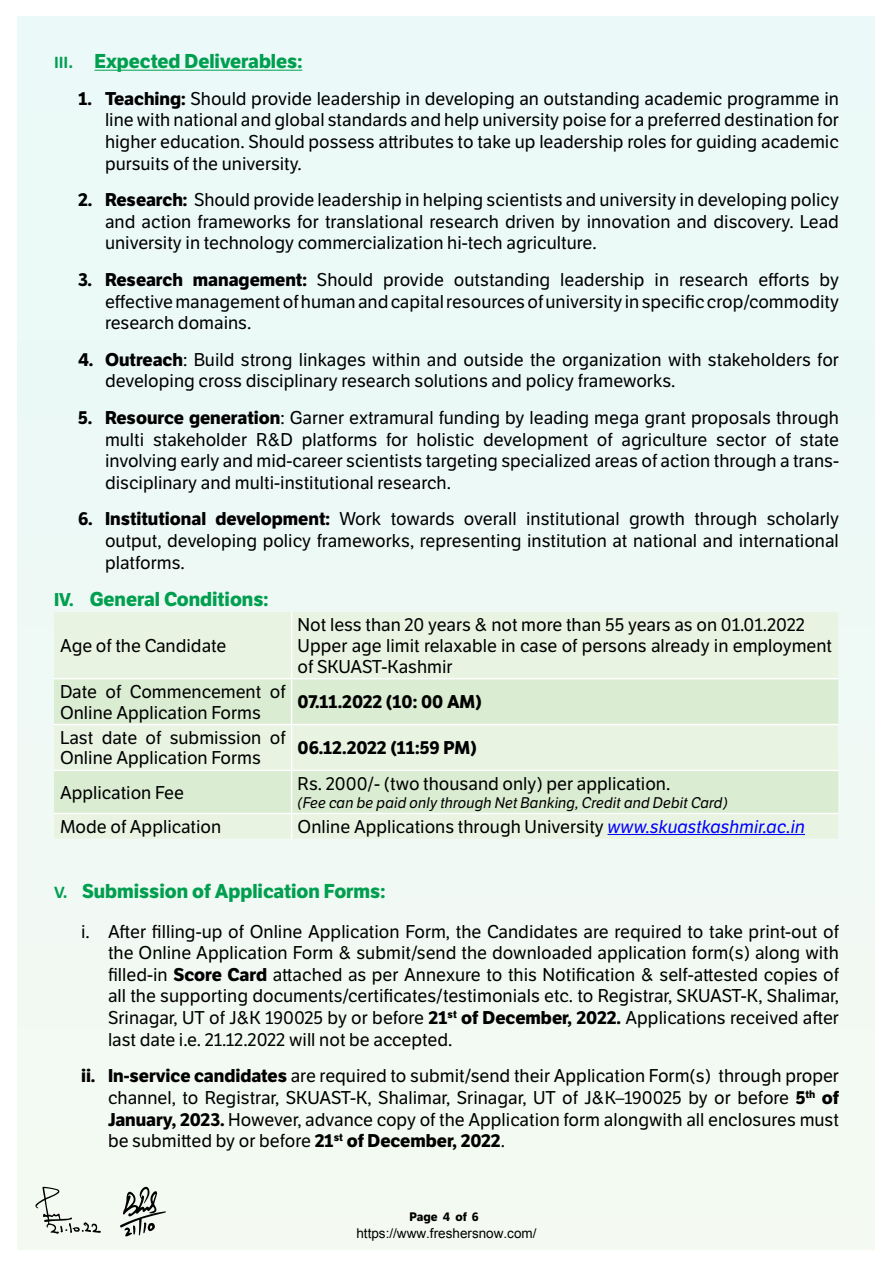
<style>
.page{position:relative;width:893px;height:1263px;background:#fff}
.page>*{position:absolute;margin:0;border:0;box-sizing:border-box;transform-origin:0 0}
.t1{font:700 19.5px "LFT Etica";color:#009f4f}
.t2{font:18px/21.6px "LFT Etica";color:#000;text-align:justify}
.t3{font:700 18px "LFT Etica";letter-spacing:-.01em;color:#000}
.t4{font:italic 15px "LFT Etica";color:#000}
.t5{font:700 12px "LFT Etica";color:#000}
.s1{font-family:"Calibri";font-size:18px}
.s2{font-weight:700}
.s3{font-size:18px}
.s4{font-style:italic;color:#00f}
</style>
<div class="page">
<div style="left:17px;top:16px;width:857px;height:1233px;background:#edf9f6"></div>
<hr style="left:94px;top:70px;width:208px;height:1px;background:#009f4f">
<div style="left:54px;top:612px;width:784px;height:227px;background:#e8f3e2"></div>
<svg style="left:54px;top:679px;width:784px;height:134px;background:#dfeed7"></svg>
<hr style="left:291px;top:612px;width:1px;height:66px;background:#fff">
<hr style="left:54px;top:678px;width:238px;height:1px;background:#fff">
<hr style="left:292px;top:678px;width:546px;height:1px;background:#fff">
<hr style="left:291px;top:679px;width:1px;height:45px;background:#fff">
<hr style="left:54px;top:724px;width:238px;height:1px;background:#fff">
<hr style="left:292px;top:724px;width:546px;height:1px;background:#fff">
<hr style="left:291px;top:725px;width:1px;height:45px;background:#fff">
<hr style="left:54px;top:770px;width:238px;height:1px;background:#fff">
<hr style="left:292px;top:770px;width:546px;height:1px;background:#fff">
<hr style="left:291px;top:771px;width:1px;height:42px;background:#fff">
<hr style="left:54px;top:813px;width:238px;height:1px;background:#fff">
<hr style="left:292px;top:813px;width:546px;height:1px;background:#fff">
<svg style="left:291px;top:814px;width:1px;height:25px"></svg>
<hr style="left:608px;top:834px;width:197px;height:1px;background:#00f">
<svg style="left:35px;top:1187px;width:66px;height:47px"></svg>
<svg style="left:120px;top:1186px;width:46px;height:50px"></svg>
<p class="t1" style="left:54px;top:49px;width:250px"><span class="s1">III.</span> Expected Deliverables:</p>
<p class="t2" style="left:105px;top:88px;width:735px;text-indent:-27px"><span class="s2">1. Teaching:</span> Should provide leadership in developing an outstanding academic programme in line with national and global standards and help university poise for a preferred destination for higher education. Should possess attributes to take up leadership roles for guiding academic pursuits of the university.</p>
<p class="t2" style="left:105px;top:189px;width:735px;text-indent:-27px"><span class="s2">2. Research:</span> Should provide leadership in helping scientists and university in developing policy and action frameworks for translational research driven by innovation and discovery. Lead university in technology commercialization hi-tech agriculture.</p>
<p class="t2" style="left:105px;top:269px;width:735px;text-indent:-27px"><span class="s2">3. Research management:</span> Should provide outstanding leadership in research efforts by effective management of human and capital resources of university in specific crop/commodity research domains.</p>
<p class="t2" style="left:105px;top:349px;width:735px;text-indent:-27px"><span class="s2">4. Outreach</span>: Build strong linkages within and outside the organization with stakeholders for developing cross disciplinary research solutions and policy frameworks.</p>
<p class="t2" style="left:105px;top:407px;width:735px;text-indent:-27px"><span class="s2">5. Resource generation</span>: Garner extramural funding by leading mega grant proposals through multi stakeholder R&amp;D platforms for holistic development of agriculture sector of state involving early and mid-career scientists targeting specialized areas of action through a trans&shy;disciplinary and multi-institutional research.</p>
<p class="t2" style="left:105px;top:509px;width:735px;text-indent:-27px"><span class="s2">6. Institutional development:</span> Work towards overall institutional growth through scholarly output, developing policy frameworks, representing institution at national and international platforms.</p>
<p class="t1" style="left:54px;top:587px;width:216px"><span class="s3">IV.</span> General Conditions:</p>
<p class="t2" style="left:60px;top:635px;width:168px">Age of the Candidate</p>
<p class="t2" style="left:298px;top:615px;width:536px;line-height:20.7px;text-align:left">Not less than 20 years &amp; not more than 55 years as on 01.01.2022<br>Upper age limit relaxable in case of persons already in employment of SKUAST-Kashmir</p>
<p class="t2" style="left:60px;top:681px;width:227px;line-height:20.7px">Date of Commencement of<br>Online Application Forms</p>
<p class="t3" style="left:298px;top:691px;width:186px">07.11.2022 (10: 00 AM)</p>
<p class="t2" style="left:60px;top:727px;width:227px;line-height:20.7px">Last date of submission of<br>Online Application Forms</p>
<p class="t3" style="left:298px;top:737px;width:181px">06.12.2022 (11:59 PM)</p>
<p class="t2" style="left:60px;top:782px;width:125px">Application Fee</p>
<p class="t2" style="left:298px;top:773px;width:374px">Rs. 2000/- (two thousand only) per application.</p>
<p class="t4" style="left:298px;top:793px;width:432px">(Fee can be paid only through Net Banking, Credit and Debit Card)</p>
<p class="t2" style="left:60px;top:816px;width:163px">Mode of Application</p>
<p class="t2" style="left:298px;top:816px;width:509px">Online Applications through University <span class="s4">www.skuastkashmir.ac.in</span></p>
<p class="t1" style="left:54px;top:879px;width:333px"><span class="s1">V.</span> Submission of Application Forms:</p>
<p class="t2" style="left:108px;top:921px;width:732px;text-indent:-27px">i. After filling-up of Online Application Form, the Candidates are required to take print-out of the Online Application Form &amp; submit/send the downloaded application form(s) along with filled-in <span class="s2">Score Card</span> attached as per Annexure to this Notification &amp; self-attested copies of all the supporting documents/certificates/testimonials etc. to Registrar, SKUAST-K, Shalimar, Srinagar, UT of J&amp;K 190025 by or before <span class="s2">21</span><sup>st</sup> <span class="s2">of December, 2022.</span> Applications received after last date i.e. 21.12.2022 will not be accepted.</p>
<p class="t2" style="left:108px;top:1065px;width:732px;text-indent:-27px"><span class="s2">ii. In-service candidates</span> are required to submit/send their Application Form(s) through proper channel, to Registrar, SKUAST-K, Shalimar, Srinagar, UT of J&amp;K–190025 by or before <span class="s2">5</span><sup>th</sup> <span class="s2">of January, 2023.</span> However, advance copy of the Application form alongwith all enclosures must be submitted by or before <span class="s2">21</span><sup>st</sup> <span class="s2">of December, 2022</span>.</p>
<p class="t5" style="left:410px;top:1209px;width:71px">Page 4 of 6</p>
</div>
